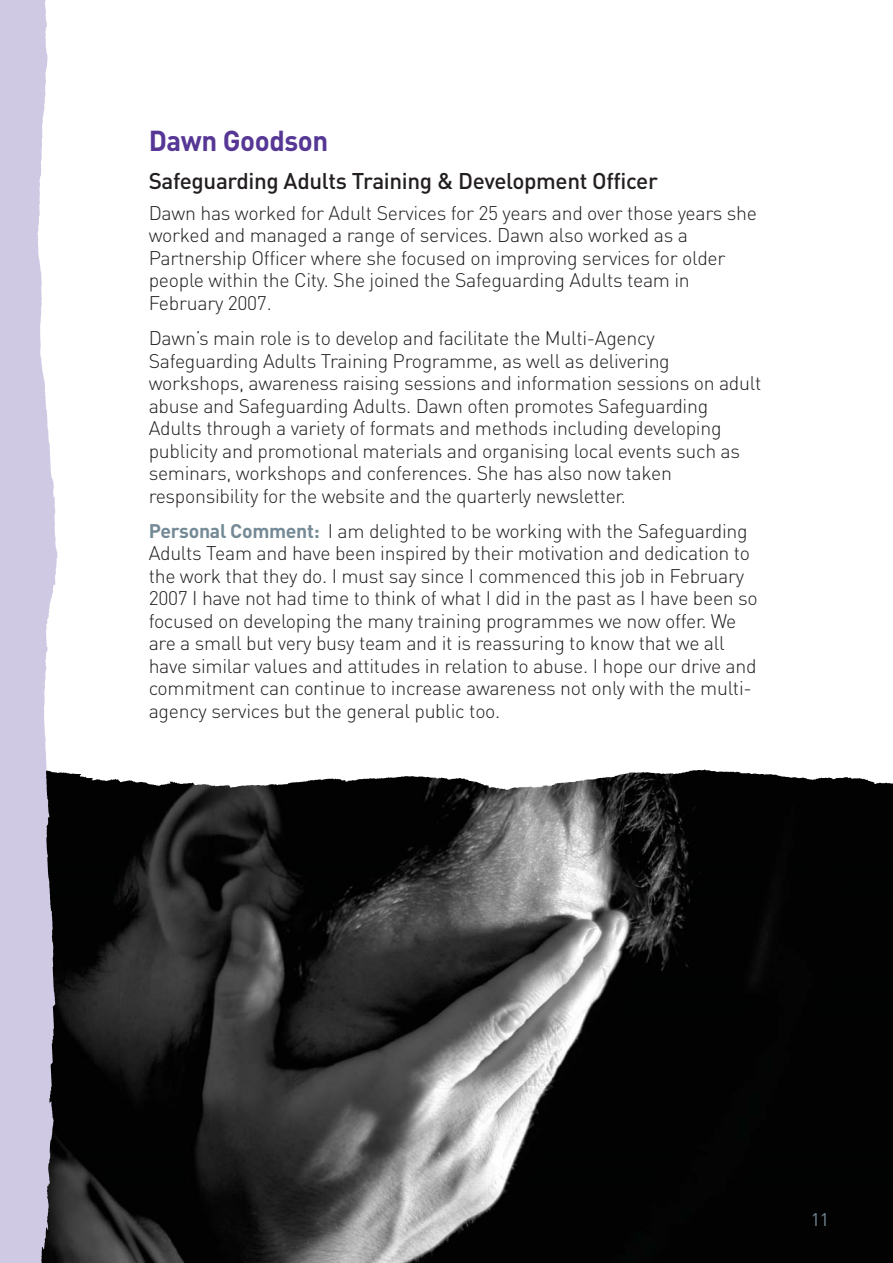
<style>
.page{position:relative;width:893px;height:1263px;background:#fff}
.page>*{position:absolute;margin:0;border:0;box-sizing:border-box;transform-origin:0 0}
.t1{font:700 28.5px "DIN";letter-spacing:-.015em;color:#563795}
.t2{font:500 22.5px "DIN";letter-spacing:-.015em;color:#231f20}
.t3{font:300 19.5px/22.5px "DIN";letter-spacing:-.015em;color:#231f20}
.t4{font:18px "DIN";color:#748a96}
.s1{font-weight:700;color:#748a96}
</style>
<div class="page">
<img style="left:85px;top:814px;width:807px;height:449px">
<img style="left:85px;top:769px;width:807px;height:45px">
<img style="left:0;top:0;width:85px;height:1263px">
<h1 class="t1" style="left:149px;top:130px;width:181px">Dawn Goodson</h1>
<p class="t2" style="left:149px;top:173px;width:511px">Safeguarding Adults Training &amp; Development Officer</p>
<p class="t3" style="left:149px;top:204px;width:610px">Dawn has worked for Adult Services for 25 years and over those years she worked and managed a range of services. Dawn also worked as a Partnership Officer where she focused on improving services for older people within the City. She joined the Safeguarding Adults team in February 2007.</p>
<p class="t3" style="left:149px;top:329px;width:614px">Dawn’s main role is to develop and facilitate the Multi-Agency Safeguarding Adults Training Programme, as well as delivering workshops, awareness raising sessions and information sessions on adult abuse and Safeguarding Adults. Dawn often promotes Safeguarding Adults through a variety of formats and methods including developing publicity and promotional materials and organising local events such as seminars, workshops and conferences. She has also now taken responsibility for the website and the quarterly newsletter.</p>
<p class="t3" style="left:149px;top:522px;width:610px"><span class="s1">Personal Comment:</span> I am delighted to be working with the Safeguarding Adults Team and have been inspired by their motivation and dedication to the work that they do. I must say since I commenced this job in February 2007 I have not had time to think of what I did in the past as I have been so focused on developing the many training programmes we now offer. We are a small but very busy team and it is reassuring to know that we all have similar values and attitudes in relation to abuse. I hope our drive and commitment can continue to increase awareness not only with the multi&shy;agency services but the general public too.</p>
<p class="t4" style="left:810px;top:1213px;width:20px">11</p>
</div>
